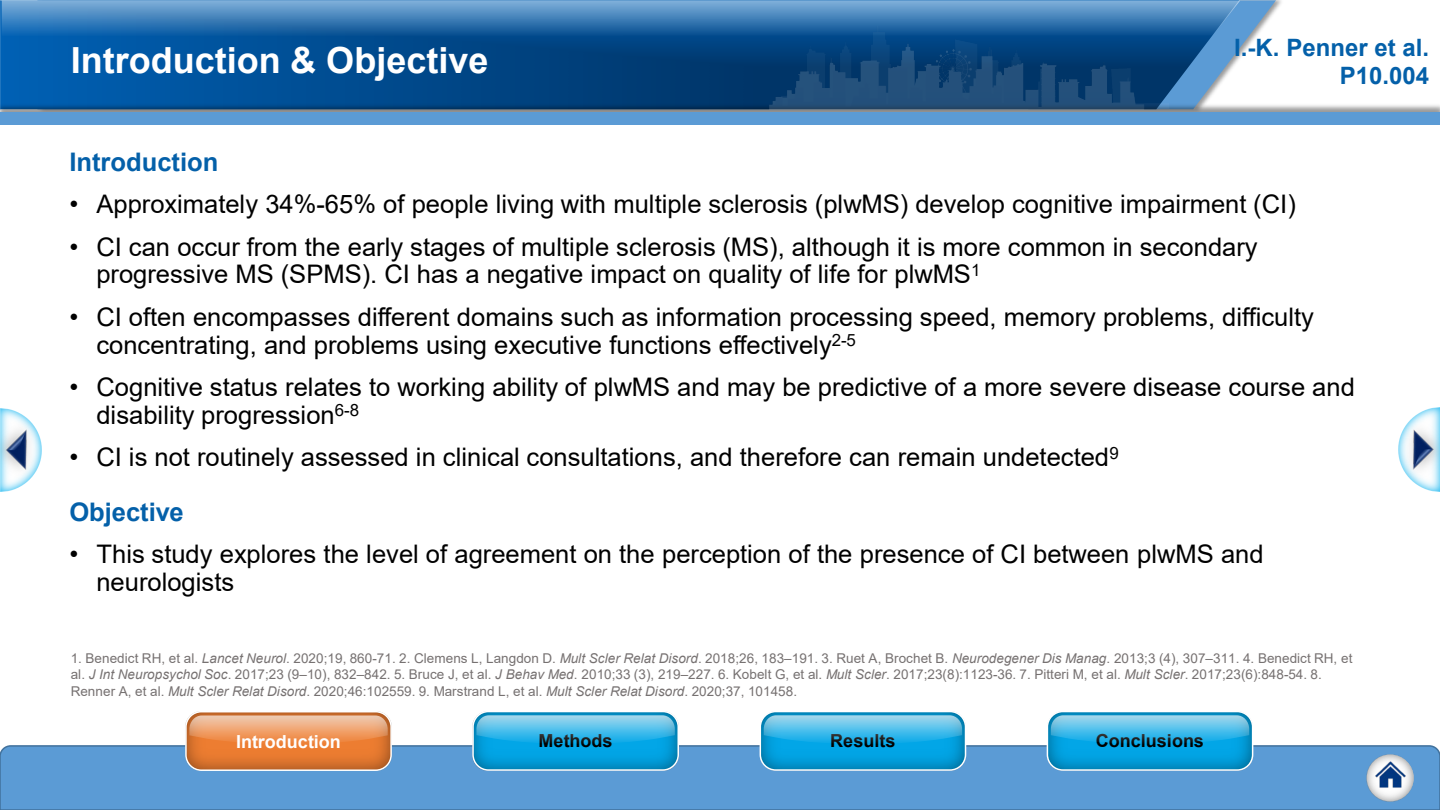
<style>
.page{position:relative;width:1440px;height:810px;background:#fff}
.page>*{position:absolute;margin:0;border:0;box-sizing:border-box;transform-origin:0 0}
.t1{font:700 36px "Arial";color:#fff}
.t2{font:25.5px/27.6px "Arial";color:#000}
.t3{font:700 25.5px "Arial";color:#0460a9}
.t4{font:700 24px/28.8px "Arial";color:#0460a9;text-align:right}
.t5{font:700 18px "Arial";color:#000}
.t6{font:700 18px "Arial";color:#fff}
.t7{font:13.5px/16.2px "Arial";letter-spacing:.005em;color:#767171}
.s1{font-weight:700;color:#0460a9}
.s2{font-style:italic}
</style>
<div class="page">
<div style="left:0;top:745px;width:1440px;height:65px;background:#5b9bd5"></div>
<img style="left:1047px;top:714px;width:206px;height:56px">
<div style="left:1047px;top:711px;width:206px;height:60px;border:2px solid #fff;border-radius:15px"></div>
<svg style="left:1051px;top:715px;width:198px;height:29px;background:#4fbde8"></svg>
<img style="left:760px;top:714px;width:206px;height:56px">
<div style="left:760px;top:711px;width:206px;height:60px;border:2px solid #fff;border-radius:15px"></div>
<svg style="left:764px;top:715px;width:198px;height:29px;background:#4fbde8"></svg>
<img style="left:473px;top:714px;width:205px;height:56px">
<div style="left:472px;top:711px;width:207px;height:60px;border:2px solid #fff;border-radius:15px"></div>
<svg style="left:476px;top:715px;width:199px;height:29px;background:#4ebde8"></svg>
<img style="left:186px;top:714px;width:205px;height:56px">
<div style="left:185px;top:711px;width:207px;height:60px;border:2px solid #fff;border-radius:15px"></div>
<svg style="left:189px;top:716px;width:199px;height:28px;background:#eda16e"></svg>
<img style="left:0;top:408px;width:19px;height:84px">
<img style="left:0;top:411px;width:42px;height:76px">
<img style="left:1421px;top:408px;width:19px;height:84px">
<img style="left:1398px;top:412px;width:42px;height:76px">
<img style="left:1367px;top:754px;width:47px;height:48px">
<img style="left:1373px;top:758px;width:34px;height:33px">
<svg style="left:1239px;top:0;width:37px;height:59px"></svg>
<svg style="left:0;top:36px;width:1239px;height:65px;background:#085092"></svg>
<img style="left:0;top:101px;width:1440px;height:11px">
<div style="left:0;top:112px;width:1440px;height:13px;background:#5b9bd5"></div>
<img style="left:770px;top:36px;width:398px;height:73px">
<svg style="left:0;top:0;width:1240px;height:36px;background:#4281b9"></svg>
<h1 class="t1" style="left:71px;top:35px;width:419px">Introduction &amp; Objective</h1>
<p class="t4" style="left:1234px;top:33px;width:196px">I.-K. Penner et al.<br>P10.004</p>
<p class="t3" style="left:69px;top:144px;width:151px">Introduction</p>
<p class="t2" style="left:69px;top:191px;width:1228px">• Approximately 34%-65% of people living with multiple sclerosis (plwMS) develop cognitive impairment (CI)</p>
<p class="t2" style="left:96px;top:233px;width:1163px;text-indent:-27px">• CI can occur from the early stages of multiple sclerosis (MS), although it is more common in secondary progressive MS (SPMS). CI has a negative impact on quality of life for plwMS<sup>1</sup></p>
<p class="t2" style="left:96px;top:303px;width:1219px;text-indent:-27px">• CI often encompasses different domains such as information processing speed, memory problems, difficulty concentrating, and problems using executive functions effectively<sup>2-5</sup></p>
<p class="t2" style="left:96px;top:373px;width:1260px;text-indent:-27px">• Cognitive status relates to working ability of plwMS and may be predictive of a more severe disease course and disability progression<sup>6-8</sup></p>
<p class="t2" style="left:69px;top:430px;width:1051px;line-height:54.6px">• CI is not routinely assessed in clinical consultations, and therefore can remain undetected<sup>9<br></sup><span class="s1">Objective</span></p>
<p class="t2" style="left:96px;top:540px;width:1169px;text-indent:-27px">• This study explores the level of agreement on the perception of the presence of CI between plwMS and neurologists</p>
<p class="t7" style="left:71px;top:650px;width:1283px">1. Benedict RH, et al. <span class="s2">Lancet Neurol</span>. 2020;19, 860-71. 2. Clemens L, Langdon D. <span class="s2">Mult Scler Relat Disord</span>. 2018;26, 183–191. 3. Ruet A, Brochet B. <span class="s2">Neurodegener Dis Manag</span>. 2013;3 (4), 307–311. 4. Benedict RH, et al. <span class="s2">J Int Neuropsychol Soc</span>. 2017;23 (9–10), 832–842. 5. Bruce J, et al. <span class="s2">J Behav Med</span>. 2010;33 (3), 219–227. 6. Kobelt G, et al. <span class="s2">Mult Scler</span>. 2017;23(8):1123-36. 7. Pitteri M, et al. <span class="s2">Mult Scler</span>. 2017;23(6):848-54. 8.<br>Renner A, et al. <span class="s2">Mult Scler Relat Disord</span>. 2020;46:102559. 9. Marstrand L, et al. <span class="s2">Mult Scler Relat Disord</span>. 2020;37, 101458.</p>
<p class="t6" style="left:236px;top:729px;width:106px">Introduction</p>
<p class="t5" style="left:539px;top:728px;width:75px">Methods</p>
<p class="t5" style="left:830px;top:728px;width:67px">Results</p>
<p class="t5" style="left:1096px;top:728px;width:110px">Conclusions</p>
</div>
